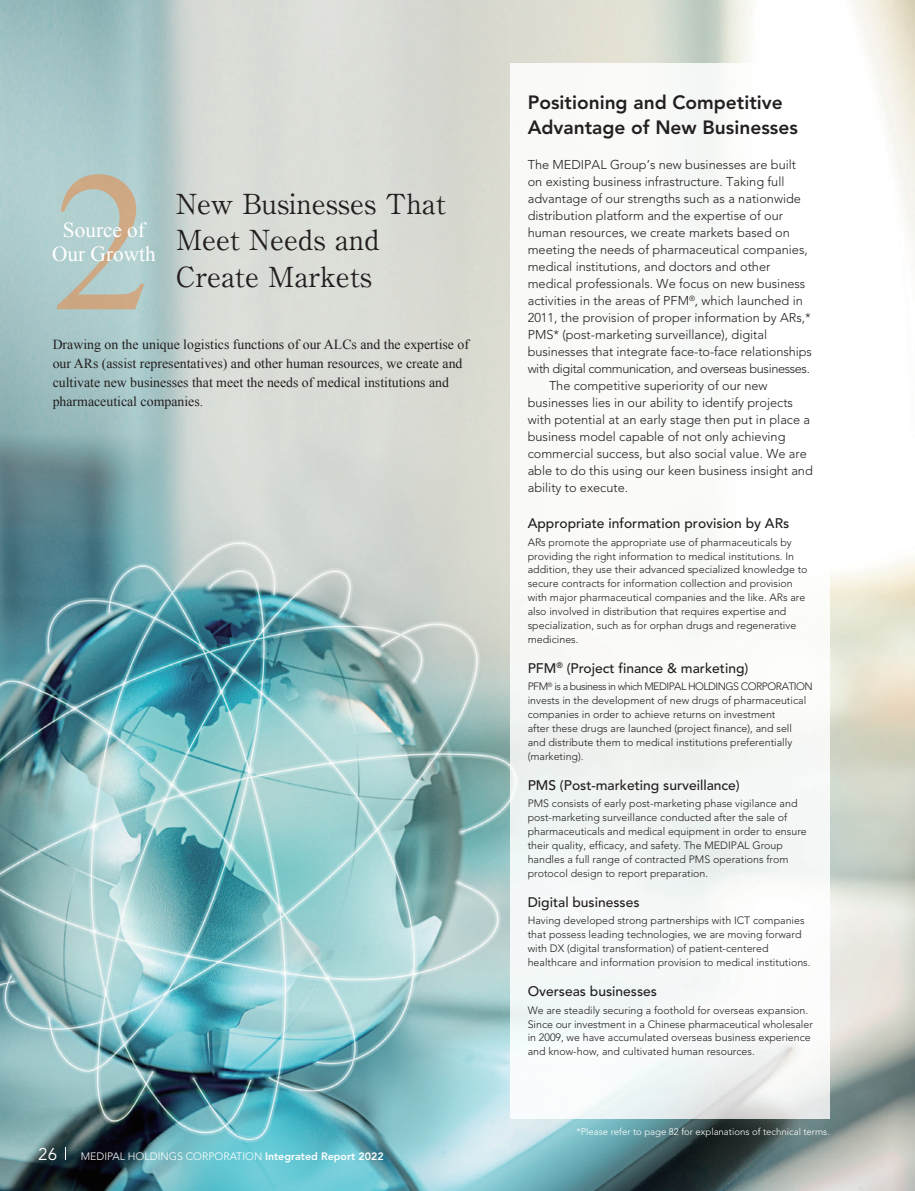
<style>
.page{position:relative;width:915px;height:1191px;background:#fff}
.page>*{position:absolute;margin:0;border:0;box-sizing:border-box;transform-origin:0 0}
.t1{font:27.6px/36.2px "A1 Mincho Std Bold 90 pv RKSJ H";color:#231f20}
.t2{font:21.3px/23.4px "Times New Roman";color:#fff;text-align:center}
.t3{font:800 19.2px/24.5px "Avenir LT Std";color:#231f20}
.t4{font:16.95px "Avenir LT Std";color:#fff}
.t5{font:13.8px/19.2px "Times New Roman";color:#231f20}
.t6{font:500 13.8px "Avenir LT Std";color:#231f20}
.t7{font:300 12.75px "Avenir LT Std";color:#231f20}
.t8{font:300 12.75px "Avenir LT Std";letter-spacing:-.03em;color:#231f20}
.t9{font:300 10.65px/13.8px "Avenir LT Std";color:#231f20}
.t10{font:300 10.65px "Avenir LT Std";color:#fff}
.t11{font:300 9.6px "Avenir LT Std";color:#fff}
.s1{font-weight:800}
</style>
<div class="page">
<img style="left:0;top:0;width:914px;height:1190px">
<img style="left:510px;top:64px;width:319px;height:1054px">
<img style="left:57px;top:174px;width:87px;height:135px">
<svg style="left:65px;top:1147px;width:1px;height:13px"></svg>
<h2 class="t2" style="left:52px;top:218px;width:105px">Source of<br>Our Growth</h2>
<h1 class="t1" style="left:176px;top:189px;width:271px">New Businesses That<br>Meet Needs and<br>Create Markets</h1>
<p class="t5" style="left:53px;top:334px;width:418px">Drawing on the unique logistics functions of our ALCs and the expertise of our ARs (assist representatives) and other human resources, we create and cultivate new businesses that meet the needs of medical institutions and pharmaceutical companies.</p>
<h3 class="t4" style="left:38px;top:1148px;width:20px">26</h3>
<p class="t10" style="left:81px;top:1151px;width:304px">MEDIPAL HOLDINGS CORPORATION <span class="s1">Integrated Report 2022</span></p>
<h3 class="t3" style="left:527px;top:92px;width:271px">Positioning and Competitive<br>Advantage of New Businesses</h3>
<p class="t7" style="left:527px;top:158px;width:270px">The MEDIPAL Group’s new businesses are built</p>
<p class="t7" style="left:527px;top:175px;width:258px">on existing business infrastructure. Taking full</p>
<p class="t7" style="left:527px;top:192px;width:275px">advantage of our strengths such as a nationwide</p>
<p class="t7" style="left:527px;top:209px;width:257px">distribution platform and the expertise of our</p>
<p class="t7" style="left:527px;top:226px;width:263px">human resources, we create markets based on</p>
<p class="t7" style="left:527px;top:243px;width:281px">meeting the needs of pharmaceutical companies,</p>
<p class="t7" style="left:527px;top:260px;width:244px">medical institutions, and doctors and other</p>
<p class="t7" style="left:527px;top:277px;width:279px">medical professionals. We focus on new business</p>
<p class="t7" style="left:527px;top:294px;width:276px">activities in the areas of PFM<sup>®</sup>, which launched in</p>
<p class="t7" style="left:527px;top:311px;width:284px">2011, the provision of proper information by ARs,*</p>
<p class="t7" style="left:527px;top:328px;width:241px">PMS* (post-marketing surveillance), digital</p>
<p class="t7" style="left:527px;top:345px;width:286px">businesses that integrate face-to-face relationships</p>
<p class="t8" style="left:527px;top:362px;width:284px">with digital communication, and overseas businesses.</p>
<p class="t7" style="left:549px;top:379px;width:220px">The competitive superiority of our new</p>
<p class="t7" style="left:527px;top:396px;width:267px">businesses lies in our ability to identify projects</p>
<p class="t7" style="left:527px;top:413px;width:284px">with potential at an early stage then put in place a</p>
<p class="t7" style="left:527px;top:430px;width:259px">business model capable of not only achieving</p>
<p class="t7" style="left:527px;top:448px;width:280px">commercial success, but also social value. We are</p>
<p class="t7" style="left:527px;top:465px;width:286px">able to do this using our keen business insight and</p>
<p class="t7" style="left:527px;top:482px;width:102px">ability to execute.</p>
<p class="t6" style="left:527px;top:517px;width:263px">Appropriate information provision by ARs</p>
<p class="t9" style="left:527px;top:536px;width:281px">ARs promote the appropriate use of pharmaceuticals by providing the right information to medical institutions. In addition, they use their advanced specialized knowledge to secure contracts for information collection and provision with major pharmaceutical companies and the like. ARs are also involved in distribution that requires expertise and specialization, such as for orphan drugs and regenerative medicines.</p>
<p class="t6" style="left:527px;top:661px;width:222px">PFM<sup>®</sup> (Project finance &amp; marketing)</p>
<p class="t9" style="left:527px;top:680px;width:286px">PFM<sup>®</sup> is a business in which MEDIPAL HOLDINGS CORPORATION invests in the development of new drugs of pharmaceutical companies in order to achieve returns on investment<br>after these drugs are launched (project finance), and sell<br>and distribute them to medical institutions preferentially (marketing).</p>
<p class="t6" style="left:527px;top:778px;width:213px">PMS (Post-marketing surveillance)</p>
<p class="t9" style="left:527px;top:797px;width:280px">PMS consists of early post-marketing phase vigilance and post-marketing surveillance conducted after the sale of pharmaceuticals and medical equipment in order to ensure their quality, efficacy, and safety. The MEDIPAL Group handles a full range of contracted PMS operations from protocol design to report preparation.</p>
<p class="t6" style="left:527px;top:895px;width:113px">Digital businesses</p>
<p class="t9" style="left:527px;top:914px;width:284px">Having developed strong partnerships with ICT companies that possess leading technologies, we are moving forward with DX (digital transformation) of patient-centered healthcare and information provision to medical institutions.</p>
<p class="t6" style="left:527px;top:984px;width:131px">Overseas businesses</p>
<p class="t9" style="left:527px;top:1003px;width:286px">We are steadily securing a foothold for overseas expansion.<br>Since our investment in a Chinese pharmaceutical wholesaler in 2009, we have accumulated overseas business experience and know-how, and cultivated human resources.</p>
<p class="t11" style="left:576px;top:1127px;width:255px">*Please refer to page 82 for explanations of technical terms.</p>
</div>
